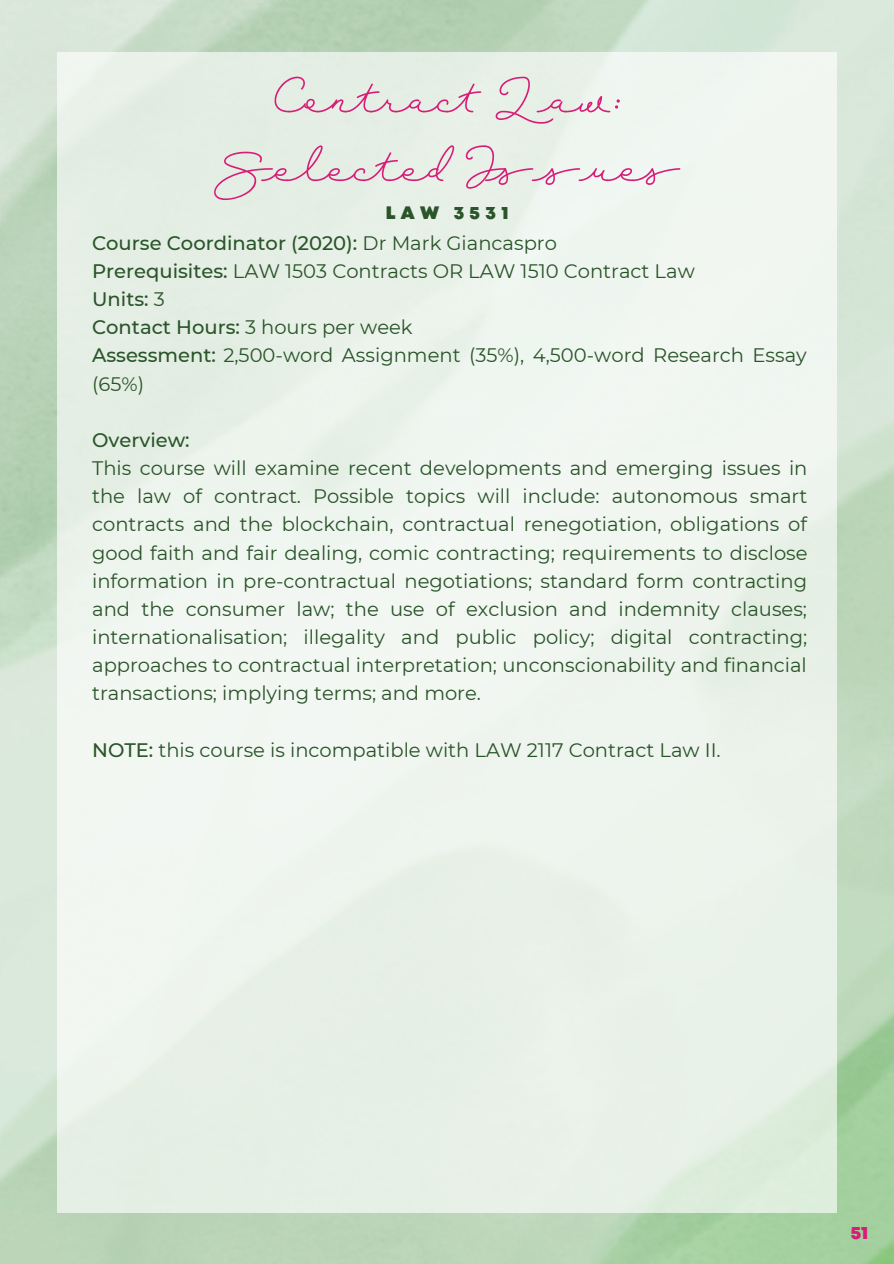
<style>
.page{position:relative;width:894px;height:1264px;background:#fff}
.page>*{position:absolute;margin:0;border:0;box-sizing:border-box;transform-origin:0 0}
.t1{font:53.1px/68.7px "Sansterdam Light Script";color:#d81d78;text-align:center}
.t2{font:19.5px/28.2px "Montserrat";color:#2a5429}
.t3{font:500 19.5px "Montserrat";color:#2a5429}
.t4{font:900 18px "Mont";letter-spacing:.3em;color:#2a5429}
.t5{font:900 18px "Mont";color:#d81d78}
.s1{font-weight:500}
</style>
<div class="page">
<img style="left:0;top:0;width:893px;height:1263px">
<div style="left:57px;top:52px;width:779px;height:1160px;background:#edf4ed"></div>
<h1 class="t1" style="left:215px;top:60px;width:466px">Contract Law:<br>Selected Issues</h1>
<p class="t4" style="left:385px;top:206px;width:124px">LAW 3531</p>
<p class="t2" style="left:92px;top:229px;width:716px"><span class="s1">Course Coordinator (2020):</span> Dr Mark Giancaspro<br><span class="s1">Prerequisites:</span> LAW 1503 Contracts OR LAW 1510 Contract Law<br><span class="s1">Units:</span> 3<br><span class="s1">Contact Hours:</span> 3 hours per week<br><span class="s1">Assessment:</span> 2,500-word Assignment (35%), 4,500-word Research Essay (65%)</p>
<p class="t3" style="left:92px;top:428px;width:99px">Overview:</p>
<p class="t2" style="left:92px;top:454px;width:716px;text-align:justify">This course will examine recent developments and emerging issues in the law of contract. Possible topics will include: autonomous smart contracts and the blockchain, contractual renegotiation, obligations of good faith and fair dealing, comic contracting; requirements to disclose information in pre-contractual negotiations; standard form contracting and the consumer law; the use of exclusion and indemnity clauses; internationalisation; illegality and public policy; digital contracting; approaches to contractual interpretation; unconscionability and financial transactions; implying terms; and more.</p>
<p class="t2" style="left:92px;top:735px;width:630px"><span class="s1">NOTE:</span> this course is incompatible with LAW 2117 Contract Law II.</p>
<p class="t5" style="left:850px;top:1225px;width:19px">51</p>
</div>
